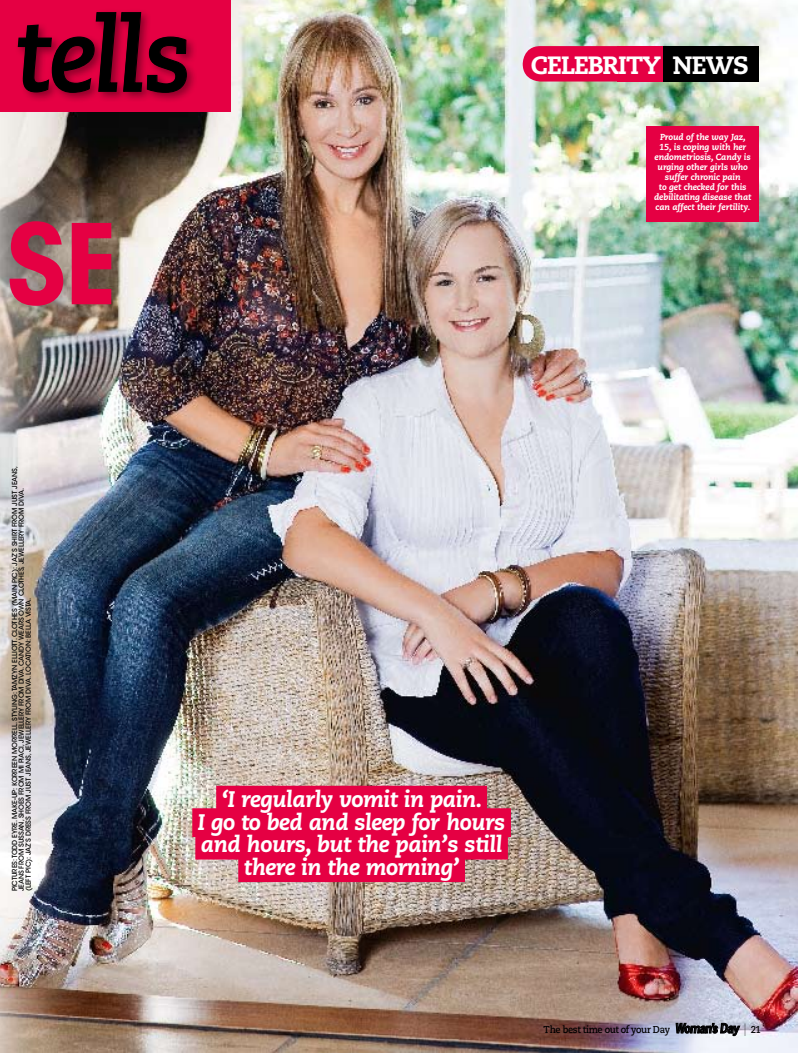
<style>
.page{position:relative;width:798px;height:1053px;background:#fff}
.page>*{position:absolute;margin:0;border:0;box-sizing:border-box;transform-origin:0 0}
.t1{font:700 condensed 109.88px "ITC Avant Garde Std";color:#e50043}
.t2{font:italic 700 102.25px "Caecilia";letter-spacing:-.025em;color:#000}
.t3{font:800 25px "Caecilia";letter-spacing:-.04em;color:#fff}
.t4{font:italic 800 22.5px/22.5px "Caecilia";letter-spacing:-.02em;color:#fff;text-align:center}
.t5{font:700 10px "Caecilia";letter-spacing:-.04em;color:#000;scale:.92 1}
.t6{font:italic 800 8.75px/10px "Caecilia";letter-spacing:-.01em;color:#fff;text-align:center}
.t7{font:500 6.88px/6.9px "ITC Avant Garde Std";letter-spacing:-.01em;color:#000}
.s1{font-family:"News Gothic";font-style:italic;font-size:12.5px}
.s2{font-family:"Helvetica Neue";font-weight:200;font-size:17.5px}
</style>
<div class="page">
<img style="left:0;top:0;width:797px;height:1052px">
<div style="left:0;top:0;width:230px;height:112px;background:#e50043"></div>
<div style="left:0;top:7px;width:197px;height:122px;background:#000;opacity:.4"></div>
<svg style="left:17px;top:12px;width:170px;height:81px"></svg>
<div style="left:646px;top:126px;width:112px;height:96px;background:#e50043"></div>
<div style="left:216px;top:785px;width:271px;height:29px;background:#e50043"></div>
<div style="left:192px;top:808px;width:318px;height:29px;background:#e50043"></div>
<div style="left:195px;top:830px;width:312px;height:29px;background:#e50043"></div>
<div style="left:238px;top:853px;width:227px;height:29px;background:#e50043"></div>
<div style="left:522px;top:46px;width:124px;height:35px;background:#e50043;border-radius:18px"></div>
<div style="left:617px;top:46px;width:61px;height:35px;background:#e50043"></div>
<div style="left:663px;top:46px;width:95px;height:35px;background:#000"></div>
<svg style="left:675px;top:1002px;width:65px;height:50px"></svg>
<h2 class="t2" style="left:14px;top:-4px;width:178px">tells</h2>
<h1 class="t1" style="left:6px;top:194px;width:115px">se</h1>
<h3 class="t3" style="left:530px;top:49px;width:219px">CELEBRITY NEWS</h3>
<p class="t6" style="left:654px;top:132px;width:99px">Proud of the way Jaz,<br>15, is coping with her endometriosis, Candy is urging other girls who suffer chronic pain<br>to get checked for this debilitating disease that can affect their fertility.</p>
<p class="t7" style="left:11px;top:891px;width:427px;rotate:-90deg">PICTURES: todd eyre. make-up: korreen morrell. styling: tamzyn elliott. clothes (main pic): Jaz’s shirt from just jeans, jeans from sussan, shoes from mi piaci, jewellery from diva. candy wears own clothes, jewellery from diva.<br>(Left pic): Jaz’s dress from just jeans, jewellery from diva. location: bella vista.</p>
<h3 class="t4" style="left:198px;top:788px;width:309px">‘I regularly vomit in pain.<br>I go to bed and sleep for hours and hours, but the pain’s still there in the morning’</h3>
<h3 class="t5" style="left:543px;top:1023px;width:237px">The best time out of your Day <span class="s1">Woman’s Day</span> <span class="s2">I</span> 21</h3>
</div>
